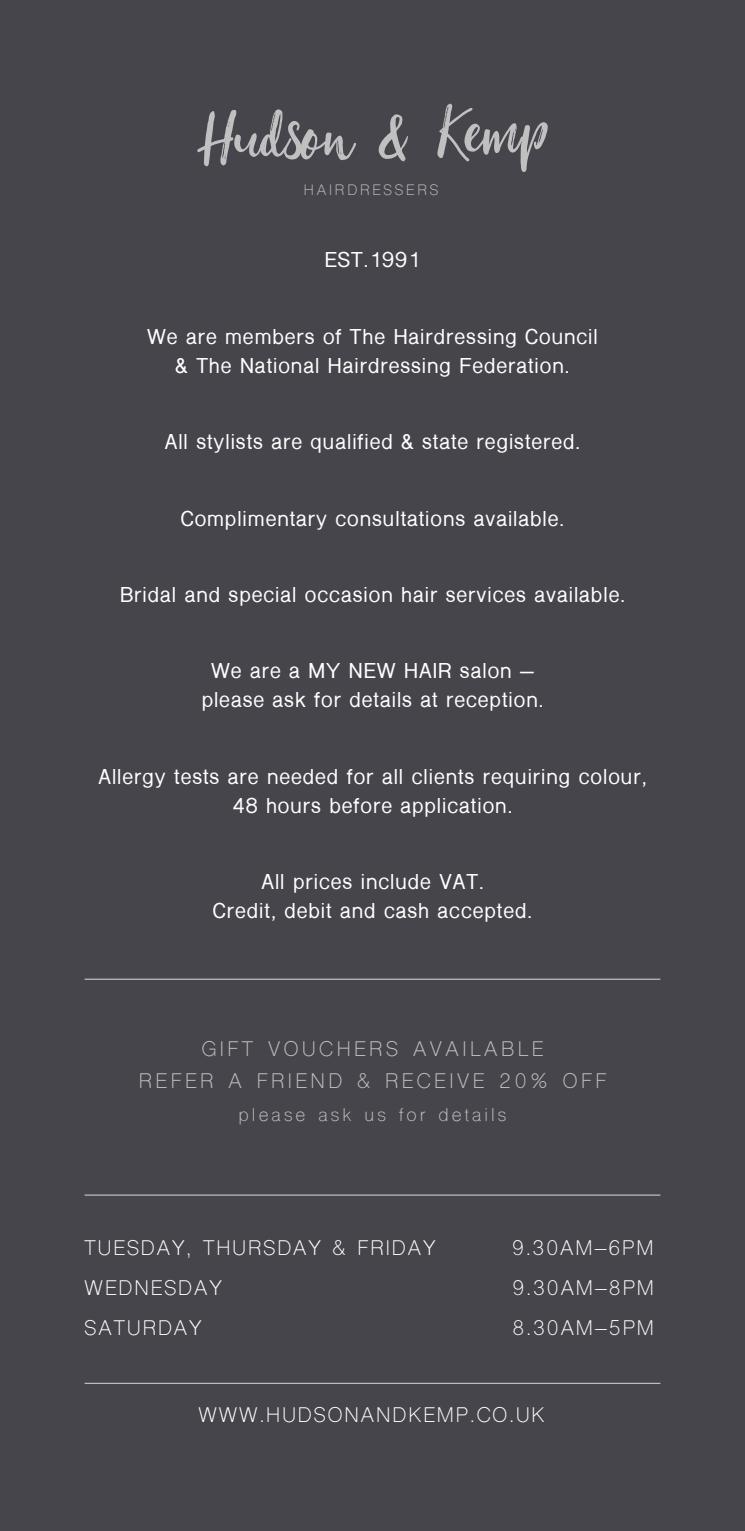
<style>
.page{position:relative;width:745px;height:1531px;background:#fff}
.page>*{position:absolute;margin:0;border:0;box-sizing:border-box;transform-origin:0 0}
.t1{font:700 20px/29px "Shree Dev 0714";letter-spacing:.05em;color:#fff;text-align:center}
.t2{font:20px "Shree Dev 0714";letter-spacing:.1em;color:#fff}
.t3{font:20px/32.5px "Shree Dev 0714";letter-spacing:.175em;color:#c1c0c1;text-align:center}
.t4{font:17.5px "Shree Dev 0714";letter-spacing:.175em;color:#c1c0c1}
.t5{font:14.25px "Shree Dev 0714";letter-spacing:.2em;color:#c1c0c1}
</style>
<div class="page">
<div style="left:0;top:0;width:744px;height:1530px;background:#46454c"></div>
<hr style="left:85px;top:1383px;width:575px;height:1px;background:#bcbdc0">
<hr style="left:85px;top:1194px;width:575px;height:2px;background:#bcbdc0">
<hr style="left:85px;top:978px;width:575px;height:2px;background:#bcbdc0">
<svg style="left:197px;top:109px;width:159px;height:57px"></svg>
<svg style="left:437px;top:104px;width:110px;height:68px"></svg>
<svg style="left:378px;top:114px;width:30px;height:47px"></svg>
<p class="t5" style="left:304px;top:181px;width:136px">HAIRDRESSERS</p>
<p class="t1" style="left:325px;top:246px;width:96px">EST.1991</p>
<p class="t1" style="left:147px;top:322px;width:452px">We are members of The Hairdressing Council &amp; The National Hairdressing Federation.</p>
<p class="t1" style="left:165px;top:428px;width:417px">All stylists are qualified &amp; state registered.</p>
<p class="t1" style="left:181px;top:504px;width:384px">Complimentary consultations available.</p>
<p class="t1" style="left:120px;top:580px;width:506px">Bridal and special occasion hair services available.</p>
<p class="t1" style="left:201px;top:657px;width:343px">We are a MY NEW HAIR salon – please ask for details at reception.</p>
<p class="t1" style="left:98px;top:762px;width:549px">Allergy tests are needed for all clients requiring colour,<br>48 hours before application.</p>
<p class="t1" style="left:213px;top:867px;width:320px">All prices include VAT.<br>Credit, debit and cash accepted.</p>
<p class="t3" style="left:139px;top:1034px;width:468px">GIFT VOUCHERS AVAILABLE<br>REFER A FRIEND &amp; RECEIVE 20% OFF</p>
<p class="t4" style="left:238px;top:1104px;width:269px">please ask us for details</p>
<p class="t2" style="left:85px;top:1236px;width:352px">TUESDAY, THURSDAY &amp; FRIDAY</p>
<p class="t2" style="left:512px;top:1236px;width:143px">9.30AM–6PM</p>
<p class="t2" style="left:85px;top:1276px;width:139px">WEDNESDAY</p>
<p class="t2" style="left:512px;top:1276px;width:143px">9.30AM–8PM</p>
<p class="t2" style="left:85px;top:1316px;width:118px">SATURDAY</p>
<p class="t2" style="left:512px;top:1316px;width:143px">8.30AM–5PM</p>
<p class="t2" style="left:198px;top:1403px;width:347px">WWW.HUDSONANDKEMP.CO.UK</p>
</div>
